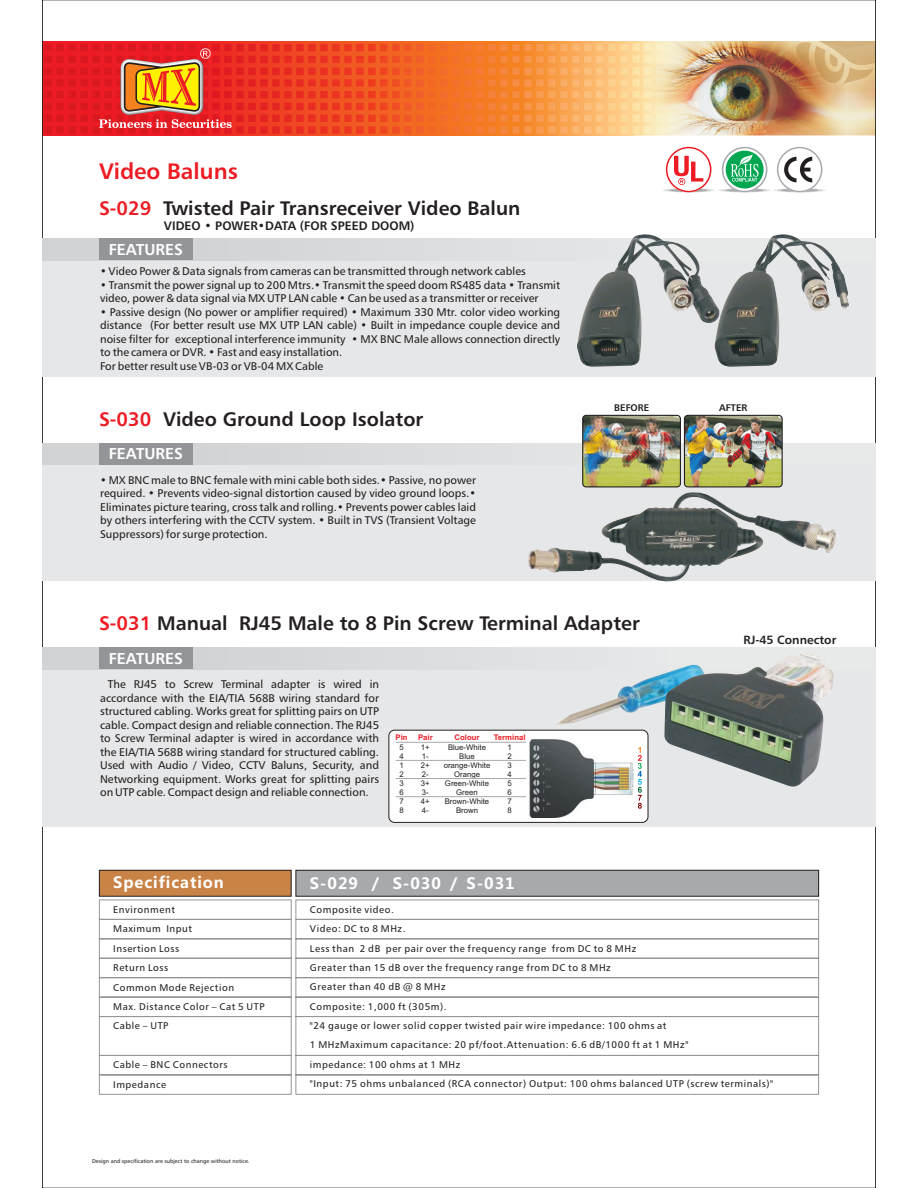
<style>
.page{position:relative;width:918px;height:1188px;background:#fff}
.page>*{position:absolute;margin:0;border:0;box-sizing:border-box;transform-origin:0 0}
.t1{font:22.35px "Humanist 777 BT Roman B,Bold";color:#ed1c24}
.t2{font:19.65px "Humanist 777 BT Roman B,Bold";color:#231f20}
.t3{font:15.75px "Humanist 777 BT Roman B,Bold";color:#fff}
.t4{font:700 15.45px "Microsoft Ya Hei";letter-spacing:.06em;color:#fff}
.t5{font:12.3px "Humanist 777 BT Roman B,Bold";color:#231f20}
.t6{font:11.85px "Humanist 777 BT Roman B,Bold";color:#231f20}
.t7{font:11.25px/13.5px "Humanist 777 BT Roman B";color:#231f20}
.t8{font:9.75px/19.4px "Humanist 777 BT Roman B";letter-spacing:.055em;color:#231f20}
.t9{font:9.6px "Humanist 777 BT Roman B,Bold";color:#231f20}
.t10{font:7.8px/9px "Arial";color:#231f20;text-align:justify}
.t11{font:700 7.8px "Arial";color:#ed1c24}
.t12{font:5.55px "Humanist 777 BT Roman B";color:#231f20}
.s1{color:#ed1c24}
</style>
<div class="page">
<svg style="left:44px;top:42px;width:590px;height:93px;background:#f26b35"></svg>
<img style="left:45px;top:42px;width:55px;height:93px">
<img style="left:634px;top:42px;width:211px;height:93px">
<img style="left:796px;top:42px;width:78px;height:45px">
<svg style="left:99px;top:48px;width:133px;height:80px;background:#e15b32"></svg>
<div style="left:99px;top:870px;width:192px;height:26px;background:#ca8346"></div>
<div style="left:99px;top:870px;width:193px;height:27px;border:1px solid #231f20"></div>
<div style="left:296px;top:870px;width:523px;height:26px;background:#a7a9ac"></div>
<div style="left:296px;top:870px;width:523px;height:27px;border:1px solid #231f20"></div>
<svg style="left:99px;top:899px;width:720px;height:20px"></svg>
<svg style="left:99px;top:919px;width:720px;height:176px"></svg>
<div style="left:42px;top:239px;width:834px;height:138px;background:#e6e7e8"></div>
<div style="left:99px;top:239px;width:93px;height:21px;background:#939598"></div>
<div style="left:42px;top:443px;width:834px;height:138px;background:#e6e7e8"></div>
<div style="left:99px;top:443px;width:93px;height:22px;background:#939598"></div>
<div style="left:42px;top:648px;width:834px;height:179px;background:#e6e7e8"></div>
<div style="left:99px;top:648px;width:93px;height:21px;background:#939598"></div>
<img style="left:576px;top:234px;width:138px;height:133px">
<img style="left:714px;top:234px;width:127px;height:133px">
<img style="left:831px;top:261px;width:18px;height:48px">
<img style="left:673px;top:492px;width:55px;height:15px">
<img style="left:757px;top:515px;width:80px;height:38px">
<img style="left:528px;top:548px;width:162px;height:34px">
<img style="left:757px;top:534px;width:9px;height:19px">
<img style="left:601px;top:524px;width:7px;height:14px">
<img style="left:608px;top:507px;width:149px;height:59px">
<div style="left:389px;top:730px;width:259px;height:92px;background:#fff;border-radius:6px"></div>
<div style="left:389px;top:730px;width:259px;height:93px;border:1px solid #231f20;border-radius:6px"></div>
<img style="left:529px;top:739px;width:105px;height:78px">
<hr style="left:396px;top:742px;width:130px;height:1px;background:#a7a9ac">
<hr style="left:396px;top:760px;width:130px;height:1px;background:#a7a9ac">
<hr style="left:396px;top:778px;width:130px;height:1px;background:#a7a9ac">
<hr style="left:396px;top:796px;width:130px;height:1px;background:#a7a9ac">
<svg style="left:638px;top:747px;width:4px;height:62px"></svg>
<svg style="left:533px;top:745px;width:7px;height:67px"></svg>
<img style="left:555px;top:663px;width:109px;height:62px">
<img style="left:664px;top:652px;width:170px;height:135px">
<hr style="left:662px;top:188px;width:53px;height:4px;background:#e6e7e8;border-radius:50%">
<svg style="left:666px;top:147px;width:45px;height:45px"></svg>
<hr style="left:718px;top:188px;width:53px;height:4px;background:#e6e7e8;border-radius:50%">
<svg style="left:722px;top:147px;width:45px;height:45px"></svg>
<hr style="left:773px;top:188px;width:53px;height:4px;background:#e6e7e8;border-radius:50%">
<svg style="left:777px;top:147px;width:45px;height:45px"></svg>
<img style="left:684px;top:415px;width:98px;height:72px;border-radius:3px">
<div style="left:684px;top:415px;width:99px;height:72px;border:1px solid #231f20;border-radius:3px"></div>
<img style="left:583px;top:415px;width:96px;height:72px;border-radius:3px">
<div style="left:582px;top:415px;width:99px;height:72px;border:1px solid #231f20;border-radius:3px"></div>
<h1 class="t1" style="left:99px;top:158px;width:140px">Video Baluns</h1>
<h2 class="t2" style="left:99px;top:197px;width:423px"><span class="s1">S-029</span> Twisted Pair Transreceiver Video Balun</h2>
<p class="t5" style="left:164px;top:219px;width:252px">VIDEO • POWER•DATA (FOR SPEED DOOM)</p>
<p class="t7" style="left:100px;top:265px;width:427px">• Video Power &amp; Data signals from cameras can be transmitted through network cables</p>
<p class="t7" style="left:100px;top:279px;width:462px">• Transmit the power signal up to 200 Mtrs.• Transmit the speed doom RS485 data • Transmit video, power &amp; data signal via MX UTP LAN cable • Can be used as a transmitter or receiver</p>
<p class="t7" style="left:100px;top:306px;width:462px">• Passive design (No power or amplifier required) • Maximum 330 Mtr. color video working distance (For better result use MX UTP LAN cable) • Built in impedance couple device and noise filter for exceptional interference immunity • MX BNC Male allows connection directly to the camera or DVR. • Fast and easy installation.<br>For better result use VB-03 or VB-04 MX Cable</p>
<h3 class="t3" style="left:109px;top:240px;width:76px">FEATURES</h3>
<h2 class="t2" style="left:99px;top:408px;width:326px"><span class="s1">S-030</span> Video Ground Loop Isolator</h2>
<h3 class="t3" style="left:109px;top:445px;width:76px">FEATURES</h3>
<p class="t7" style="left:100px;top:474px;width:377px;text-align:justify">• MX BNC male to BNC female with mini cable both sides.• Passive, no power required. • Prevents video-signal distortion caused by video ground loops.• Eliminates picture tearing, cross talk and rolling.• Prevents power cables laid by others interfering with the CCTV system. • Built in TVS (Transient Voltage Suppressors) for surge protection.</p>
<p class="t9" style="left:614px;top:403px;width:36px">BEFORE</p>
<p class="t9" style="left:719px;top:403px;width:30px">AFTER</p>
<h2 class="t2" style="left:99px;top:612px;width:542px"><span class="s1">S-031</span> Manual RJ45 Male to 8 Pin Screw Terminal Adapter</h2>
<h3 class="t3" style="left:109px;top:649px;width:76px">FEATURES</h3>
<p class="t7" style="left:100px;top:678px;width:281px;text-align:justify;text-indent:8px">The RJ45 to Screw Terminal adapter is wired in accordance with the EIA/TIA 568B wiring standard for structured cabling. Works great for splitting pairs on UTP cable. Compact design and reliable connection. The RJ45 to Screw Terminal adapter is wired in accordance with the EIA/TIA 568B wiring standard for structured cabling.<br>Used with Audio / Video, CCTV Baluns, Security, and Networking equipment. Works great for splitting pairs on UTP cable. Compact design and reliable connection.</p>
<p class="t11" style="left:396px;top:732px;width:14px">Pin</p>
<p class="t10" style="left:399px;top:743px;width:6px">5<br>4<br>1<br>2<br>3<br>6<br>7<br>8</p>
<p class="t11" style="left:418px;top:733px;width:16px">Pair</p>
<p class="t10" style="left:421px;top:743px;width:10px;text-align:left">1+<br>1-<br>2+<br>2-<br>3+<br>3-<br>4+<br>4-</p>
<p class="t11" style="left:455px;top:733px;width:27px">Colour</p>
<p class="t10" style="left:444px;top:743px;width:48px;text-align:center">Blue-White<br>Blue orange-White<br>Orange<br>Green-White<br>Green<br>Brown-White<br>Brown</p>
<p class="t11" style="left:494px;top:733px;width:33px">Terminal</p>
<p class="t10" style="left:508px;top:743px;width:6px">1<br>2<br>3<br>4<br>5<br>6<br>7<br>8</p>
<p class="t6" style="left:744px;top:633px;width:94px">RJ-45 Connector</p>
<h3 class="t4" style="left:113px;top:875px;width:112px">Specification</h3>
<p class="t8" style="left:113px;top:901px;width:153px">Environment<br>Maximum Input<br>Insertion Loss<br>Return Loss<br>Common Mode Rejection<br>Max. Distance Color – Cat 5 UTP<br>Cable – UTP</p>
<p class="t8" style="left:113px;top:1056px;width:116px">Cable – BNC Connectors<br>Impedance</p>
<p class="t12" style="left:92px;top:1159px;width:159px">Design and specification are subject to change without notice.</p>
<h3 class="t4" style="left:310px;top:877px;width:206px">S-029 / S-030 / S-031</h3>
<p class="t8" style="left:310px;top:901px;width:465px">Composite video.<br>Video: DC to 8 MHz.<br>Less than 2 dB per pair over the frequency range from DC to 8 MHz<br>Greater than 15 dB over the frequency range from DC to 8 MHz<br>Greater than 40 dB @ 8 MHz<br>Composite: 1,000 ft (305m).<br>"24 gauge or lower solid copper twisted pair wire impedance: 100 ohms at<br>1 MHzMaximum capacitance: 20 pf/foot.Attenuation: 6.6 dB/1000 ft at 1 MHz"<br>impedance: 100 ohms at 1 MHz<br>"Input: 75 ohms unbalanced (RCA connector) Output: 100 ohms balanced UTP (screw terminals)"</p>
</div>
